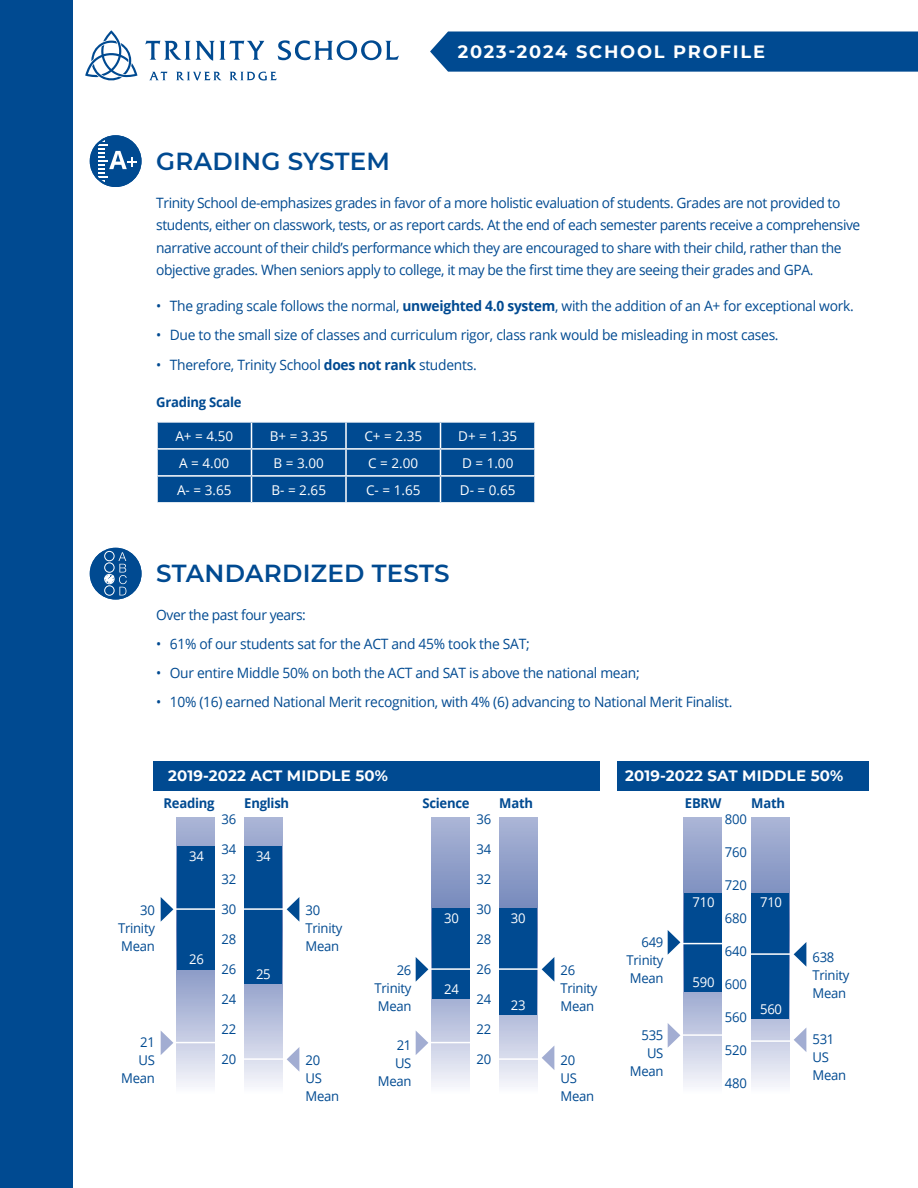
<style>
.page{position:relative;width:918px;height:1188px;background:#fff}
.page>*{position:absolute;margin:0;border:0;box-sizing:border-box;transform-origin:0 0}
.t1{font:600 24.6px "Montserrat";letter-spacing:.01em;color:#004a91}
.t2{font:700 17.85px "Montserrat";letter-spacing:.1em;color:#fff}
.t3{font:700 15px "Montserrat";letter-spacing:.01em;color:#fff}
.t4{font:14.25px/22.5px "Open Sans";letter-spacing:-.03em;color:#004a91}
.t5{font:13.5px/18px "Open Sans";letter-spacing:-.02em;color:#004a91}
.t6{font:13.5px "Open Sans";letter-spacing:-.02em;color:#fff}
.t7{font:700 13.5px "Open Sans";letter-spacing:-.02em;color:#004a91}
.s1{font-weight:700}
</style>
<div class="page">
<div style="left:0;top:0;width:72px;height:1188px;background:#004a91"></div>
<div style="left:430px;top:31px;width:488px;height:41px;background:#004a91"></div>
<svg style="left:85px;top:30px;width:52px;height:51px"></svg>
<svg style="left:145px;top:41px;width:119px;height:20px"></svg>
<svg style="left:278px;top:40px;width:121px;height:20px"></svg>
<svg style="left:149px;top:72px;width:18px;height:8px"></svg>
<svg style="left:176px;top:72px;width:46px;height:9px"></svg>
<svg style="left:230px;top:72px;width:47px;height:9px"></svg>
<svg style="left:157px;top:422px;width:378px;height:80px;background:#115698"></svg>
<hr style="left:534px;top:477px;width:2px;height:25px;background:#fff">
<div style="left:90px;top:548px;width:51px;height:51px;background:#004a91;border-radius:50%"></div>
<div style="left:90px;top:548px;width:51px;height:51px;border:2px solid #004a91;border-radius:50%"></div>
<div style="left:104px;top:586px;width:10px;height:10px;border:1px solid #fff;border-radius:50%"></div>
<svg style="left:98px;top:549px;width:29px;height:46px"></svg>
<div style="left:90px;top:135px;width:51px;height:52px;background:#004a91;border-radius:50%"></div>
<div style="left:90px;top:135px;width:51px;height:52px;border:2px solid #004a91;border-radius:50%"></div>
<svg style="left:98px;top:136px;width:39px;height:46px"></svg>
<svg style="left:177px;top:818px;width:38px;height:269px;background:#b8c1dd"></svg>
<svg style="left:432px;top:818px;width:38px;height:269px;background:#adb7d7"></svg>
<svg style="left:684px;top:818px;width:38px;height:269px;background:#b1bbd9"></svg>
<svg style="left:244px;top:818px;width:38px;height:269px;background:#bcc4de"></svg>
<svg style="left:499px;top:818px;width:38px;height:269px;background:#acb7d7"></svg>
<svg style="left:751px;top:818px;width:38px;height:269px;background:#b3bcda"></svg>
<div style="left:177px;top:847px;width:38px;height:123px;background:#004a91"></div>
<div style="left:432px;top:908px;width:38px;height:90px;background:#004a91"></div>
<div style="left:684px;top:893px;width:38px;height:99px;background:#004a91"></div>
<div style="left:244px;top:847px;width:38px;height:137px;background:#004a91"></div>
<div style="left:499px;top:908px;width:38px;height:106px;background:#004a91"></div>
<div style="left:751px;top:893px;width:38px;height:126px;background:#004a91"></div>
<hr style="left:229px;top:908px;width:62px;height:2px;background:#fff">
<hr style="left:169px;top:908px;width:62px;height:2px;background:#fff">
<hr style="left:167px;top:1042px;width:62px;height:1px;background:#fff">
<hr style="left:422px;top:1042px;width:62px;height:1px;background:#fff">
<hr style="left:422px;top:968px;width:62px;height:2px;background:#fff">
<hr style="left:674px;top:1034px;width:62px;height:2px;background:#fff">
<hr style="left:674px;top:943px;width:62px;height:1px;background:#fff">
<hr style="left:233px;top:1058px;width:62px;height:2px;background:#fff">
<hr style="left:488px;top:1058px;width:62px;height:2px;background:#fff">
<hr style="left:488px;top:968px;width:62px;height:2px;background:#fff">
<hr style="left:740px;top:1040px;width:62px;height:2px;background:#fff">
<hr style="left:740px;top:953px;width:62px;height:2px;background:#fff">
<svg style="left:287px;top:897px;width:12px;height:24px"></svg>
<svg style="left:542px;top:957px;width:12px;height:24px"></svg>
<svg style="left:794px;top:942px;width:12px;height:24px"></svg>
<svg style="left:287px;top:1047px;width:12px;height:24px"></svg>
<svg style="left:542px;top:1046px;width:12px;height:24px"></svg>
<svg style="left:794px;top:1028px;width:12px;height:24px"></svg>
<svg style="left:161px;top:897px;width:12px;height:25px"></svg>
<svg style="left:416px;top:957px;width:12px;height:25px"></svg>
<svg style="left:668px;top:930px;width:12px;height:25px"></svg>
<div style="left:153px;top:761px;width:446px;height:29px;background:#004a91"></div>
<div style="left:617px;top:761px;width:251px;height:29px;background:#004a91"></div>
<svg style="left:161px;top:1031px;width:12px;height:24px"></svg>
<svg style="left:416px;top:1031px;width:12px;height:24px"></svg>
<svg style="left:668px;top:1023px;width:12px;height:24px"></svg>
<h1 class="t1" style="left:156px;top:144px;width:235px">GRADING SYSTEM</h1>
<p class="t2" style="left:458px;top:39px;width:309px">2023-2024 SCHOOL PROFILE</p>
<p class="t4" style="left:156px;top:191px;width:706px">Trinity School de-emphasizes grades in favor of a more holistic evaluation of students. Grades are not provided to students, either on classwork, tests, or as report cards. At the end of each semester parents receive a comprehensive narrative account of their child’s performance which they are encouraged to share with their child, rather than the objective grades. When seniors apply to college, it may be the first time they are seeing their grades and GPA.</p>
<p class="t4" style="left:156px;top:294px;width:699px">• The grading scale follows the normal, <span class="s1">unweighted 4.0 system</span>, with the addition of an A+ for exceptional work.</p>
<p class="t4" style="left:156px;top:324px;width:624px">• Due to the small size of classes and curriculum rigor, class rank would be misleading in most cases.</p>
<p class="t4" style="left:156px;top:353px;width:322px">• Therefore, Trinity School <span class="s1">does not rank</span> students.</p>
<p class="t7" style="left:156px;top:393px;width:87px">Grading Scale</p>
<p class="t6" style="left:175px;top:426px;width:59px">A+ = 4.50</p>
<p class="t6" style="left:270px;top:426px;width:59px">B+ = 3.35</p>
<p class="t6" style="left:364px;top:426px;width:59px">C+ = 2.35</p>
<p class="t6" style="left:458px;top:426px;width:61px">D+ = 1.35</p>
<p class="t6" style="left:179px;top:453px;width:52px">A = 4.00</p>
<p class="t6" style="left:274px;top:453px;width:52px">B = 3.00</p>
<p class="t6" style="left:368px;top:453px;width:52px">C = 2.00</p>
<p class="t6" style="left:462px;top:453px;width:53px">D = 1.00</p>
<p class="t6" style="left:177px;top:480px;width:56px">A- = 3.65</p>
<p class="t6" style="left:271px;top:480px;width:56px">B- = 2.65</p>
<p class="t6" style="left:366px;top:480px;width:56px">C- = 1.65</p>
<p class="t6" style="left:460px;top:480px;width:57px">D- = 0.65</p>
<h1 class="t1" style="left:156px;top:556px;width:295px">STANDARDIZED TESTS</h1>
<p class="t4" style="left:156px;top:603px;width:151px">Over the past four years:</p>
<p class="t4" style="left:156px;top:632px;width:375px">• 61% of our students sat for the ACT and 45% took the SAT;</p>
<p class="t4" style="left:156px;top:661px;width:485px">• Our entire Middle 50% on both the ACT and SAT is above the national mean;</p>
<p class="t4" style="left:156px;top:690px;width:578px">• 10% (16) earned National Merit recognition, with 4% (6) advancing to National Merit Finalist.</p>
<p class="t3" style="left:168px;top:765px;width:221px">2019-2022 ACT MIDDLE 50%</p>
<p class="t3" style="left:625px;top:765px;width:219px">2019-2022 SAT MIDDLE 50%</p>
<p class="t5" style="left:477px;top:810px;width:16px">36</p>
<p class="t5" style="left:477px;top:840px;width:16px">34</p>
<p class="t5" style="left:477px;top:869px;width:16px">32</p>
<p class="t5" style="left:477px;top:899px;width:16px">30</p>
<p class="t5" style="left:477px;top:929px;width:16px">28</p>
<p class="t5" style="left:477px;top:959px;width:16px">26</p>
<p class="t5" style="left:477px;top:989px;width:16px">24</p>
<p class="t5" style="left:477px;top:1019px;width:16px">22</p>
<p class="t5" style="left:477px;top:1049px;width:16px">20</p>
<p class="t7" style="left:164px;top:794px;width:53px">Reading</p>
<p class="t7" style="left:422px;top:794px;width:49px">Science</p>
<p class="t7" style="left:685px;top:794px;width:38px">EBRW</p>
<p class="t7" style="left:244px;top:794px;width:46px">English</p>
<p class="t7" style="left:499px;top:794px;width:35px">Math</p>
<p class="t7" style="left:751px;top:794px;width:35px">Math</p>
<p class="t5" style="left:725px;top:809px;width:23px">800</p>
<p class="t5" style="left:725px;top:842px;width:23px">760</p>
<p class="t5" style="left:725px;top:875px;width:23px">720</p>
<p class="t5" style="left:725px;top:908px;width:23px">680</p>
<p class="t5" style="left:725px;top:941px;width:23px">640</p>
<p class="t5" style="left:725px;top:974px;width:23px">600</p>
<p class="t5" style="left:725px;top:1007px;width:23px">560</p>
<p class="t5" style="left:725px;top:1040px;width:23px">520</p>
<p class="t5" style="left:725px;top:1073px;width:23px">480</p>
<p class="t5" style="left:222px;top:809px;width:16px">36</p>
<p class="t5" style="left:222px;top:839px;width:16px">34</p>
<p class="t5" style="left:222px;top:869px;width:16px">32</p>
<p class="t5" style="left:222px;top:899px;width:16px">30</p>
<p class="t5" style="left:222px;top:929px;width:16px">28</p>
<p class="t5" style="left:222px;top:959px;width:16px">26</p>
<p class="t5" style="left:222px;top:989px;width:16px">24</p>
<p class="t5" style="left:222px;top:1019px;width:16px">22</p>
<p class="t5" style="left:222px;top:1049px;width:16px">20</p>
<p class="t6" style="left:189px;top:847px;width:16px">34</p>
<p class="t6" style="left:256px;top:847px;width:16px">34</p>
<p class="t6" style="left:693px;top:893px;width:23px">710</p>
<p class="t6" style="left:760px;top:893px;width:23px">710</p>
<p class="t5" style="left:305px;top:901px;width:38px">30<br>Trinity<br>Mean</p>
<p class="t5" style="left:118px;top:901px;width:38px;text-align:justify;text-indent:22px">30<br>Trinity Mean</p>
<p class="t6" style="left:444px;top:909px;width:16px">30</p>
<p class="t6" style="left:511px;top:909px;width:16px">30</p>
<p class="t5" style="left:627px;top:932px;width:38px;text-align:justify;text-indent:15px">649<br>Trinity Mean</p>
<p class="t5" style="left:812px;top:947px;width:38px">638<br>Trinity<br>Mean</p>
<p class="t6" style="left:189px;top:950px;width:16px">26</p>
<p class="t5" style="left:375px;top:961px;width:38px;text-align:justify;text-indent:22px">26<br>Trinity Mean</p>
<p class="t5" style="left:560px;top:961px;width:38px">26<br>Trinity<br>Mean</p>
<p class="t6" style="left:256px;top:965px;width:16px">25</p>
<p class="t6" style="left:693px;top:973px;width:23px">590</p>
<p class="t6" style="left:444px;top:980px;width:16px">24</p>
<p class="t6" style="left:511px;top:996px;width:16px">23</p>
<p class="t6" style="left:760px;top:1000px;width:23px">560</p>
<p class="t5" style="left:121px;top:1033px;width:35px;text-align:right">21<br>US<br>Mean</p>
<p class="t5" style="left:378px;top:1036px;width:35px;text-align:right">21<br>US<br>Mean</p>
<p class="t5" style="left:630px;top:1025px;width:35px;text-align:right">535<br>US<br>Mean</p>
<p class="t5" style="left:812px;top:1030px;width:35px">531<br>US<br>Mean</p>
<p class="t5" style="left:305px;top:1051px;width:35px">20<br>US<br>Mean</p>
<p class="t5" style="left:560px;top:1051px;width:35px">20<br>US<br>Mean</p>
</div>
